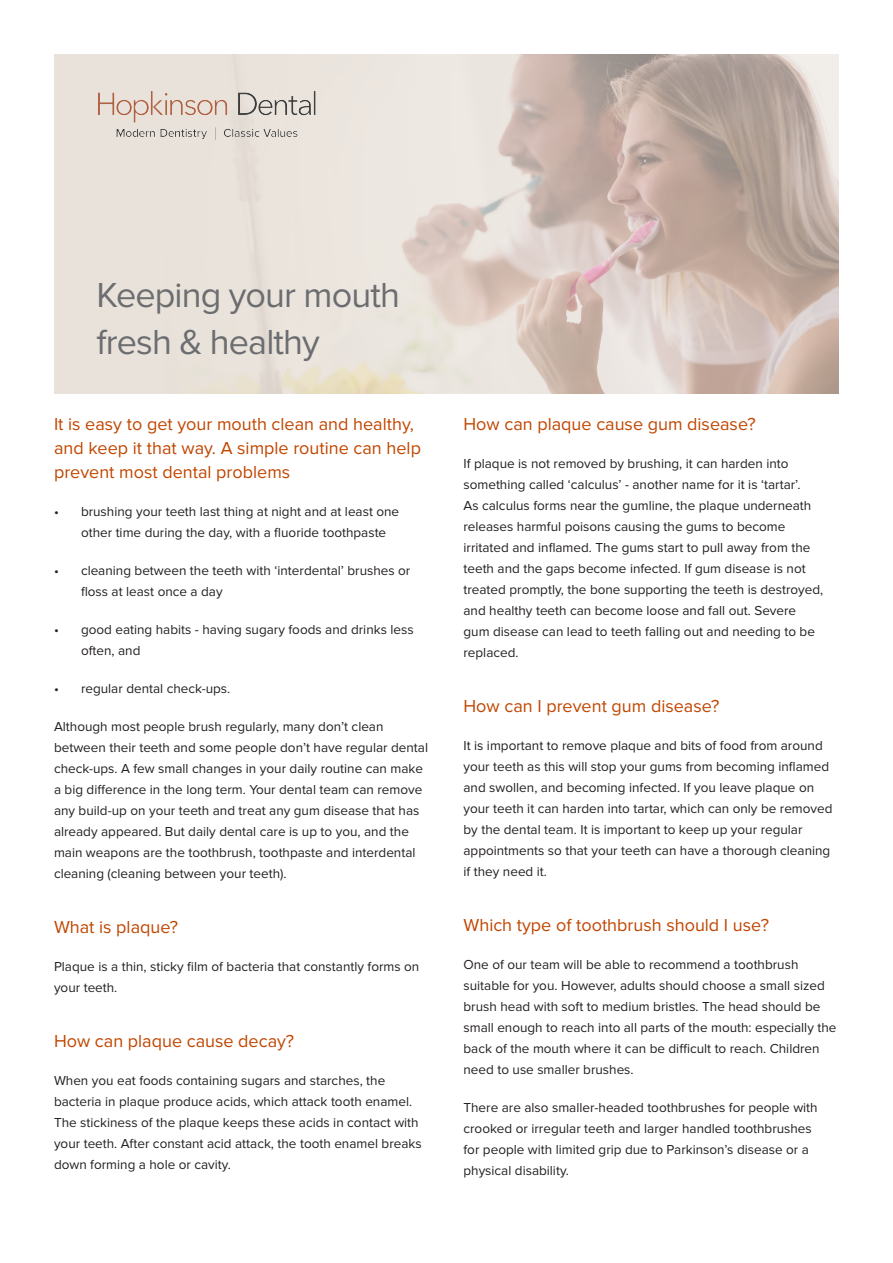
<style>
.page{position:relative;width:893px;height:1263px;background:#fff}
.page>*{position:absolute;margin:0;border:0;box-sizing:border-box;transform-origin:0 0}
.t1{font:36px/46.5px "Proxima Nova";letter-spacing:-.025em;color:#6c6d70}
.t2{font:18px/24px "Proxima Nova";color:#c14600}
.t3{font:13.5px/21px "Proxima Nova";color:#231f20}
</style>
<div class="page">
<div style="left:54px;top:54px;width:785px;height:339px;background:#e9e2da"></div>
<img style="left:212px;top:54px;width:627px;height:339px">
<img style="left:98px;top:83px;width:240px;height:59px">
<p class="t1" style="left:97px;top:273px;width:305px">Keeping your mouth fresh &amp; healthy</p>
<p class="t2" style="left:54px;top:412px;width:368px">It is easy to get your mouth clean and healthy, and keep it that way. A simple routine can help prevent most dental problems</p>
<p class="t3" style="left:81px;top:501px;width:320px;text-indent:-27px">• brushing your teeth last thing at night and at least one other time during the day, with a fluoride toothpaste</p>
<p class="t3" style="left:81px;top:560px;width:331px;text-indent:-27px">• cleaning between the teeth with ‘interdental’ brushes or floss at least once a day</p>
<p class="t3" style="left:81px;top:619px;width:334px;text-indent:-27px">• good eating habits - having sugary foods and drinks less often, and</p>
<p class="t3" style="left:54px;top:678px;width:178px">• regular dental check-ups.</p>
<p class="t3" style="left:54px;top:716px;width:376px">Although most people brush regularly, many don’t clean between their teeth and some people don’t have regular dental check-ups. A few small changes in your daily routine can make a big difference in the long term. Your dental team can remove any build-up on your teeth and treat any gum disease that has already appeared. But daily dental care is up to you, and the main weapons are the toothbrush, toothpaste and interdental cleaning (cleaning between your teeth).</p>
<p class="t2" style="left:54px;top:916px;width:126px">What is plaque?</p>
<p class="t3" style="left:54px;top:956px;width:367px">Plaque is a thin, sticky film of bacteria that constantly forms on your teeth.</p>
<p class="t2" style="left:54px;top:1030px;width:242px">How can plaque cause decay?</p>
<p class="t3" style="left:54px;top:1070px;width:369px">When you eat foods containing sugars and starches, the bacteria in plaque produce acids, which attack tooth enamel.<br>The stickiness of the plaque keeps these acids in contact with your teeth. After constant acid attack, the tooth enamel breaks down forming a hole or cavity.</p>
<p class="t2" style="left:463px;top:412px;width:294px">How can plaque cause gum disease?</p>
<p class="t3" style="left:463px;top:453px;width:361px">If plaque is not removed by brushing, it can harden into something called ‘calculus’ - another name for it is ‘tartar’.<br>As calculus forms near the gumline, the plaque underneath releases harmful poisons causing the gums to become irritated and inflamed. The gums start to pull away from the teeth and the gaps become infected. If gum disease is not treated promptly, the bone supporting the teeth is destroyed, and healthy teeth can become loose and fall out. Severe gum disease can lead to teeth falling out and needing to be replaced.</p>
<p class="t2" style="left:463px;top:695px;width:258px">How can I prevent gum disease?</p>
<p class="t3" style="left:463px;top:735px;width:371px">It is important to remove plaque and bits of food from around your teeth as this will stop your gums from becoming inflamed and swollen, and becoming infected. If you leave plaque on your teeth it can harden into tartar, which can only be removed by the dental team. It is important to keep up your regular appointments so that your teeth can have a thorough cleaning if they need it.</p>
<p class="t2" style="left:463px;top:914px;width:307px">Which type of toothbrush should I use?</p>
<p class="t3" style="left:463px;top:954px;width:374px">One of our team will be able to recommend a toothbrush suitable for you. However, adults should choose a small sized brush head with soft to medium bristles. The head should be small enough to reach into all parts of the mouth: especially the back of the mouth where it can be difficult to reach. Children need to use smaller brushes.</p>
<p class="t3" style="left:463px;top:1097px;width:356px">There are also smaller-headed toothbrushes for people with crooked or irregular teeth and larger handled toothbrushes for people with limited grip due to Parkinson’s disease or a physical disability.</p>
</div>
